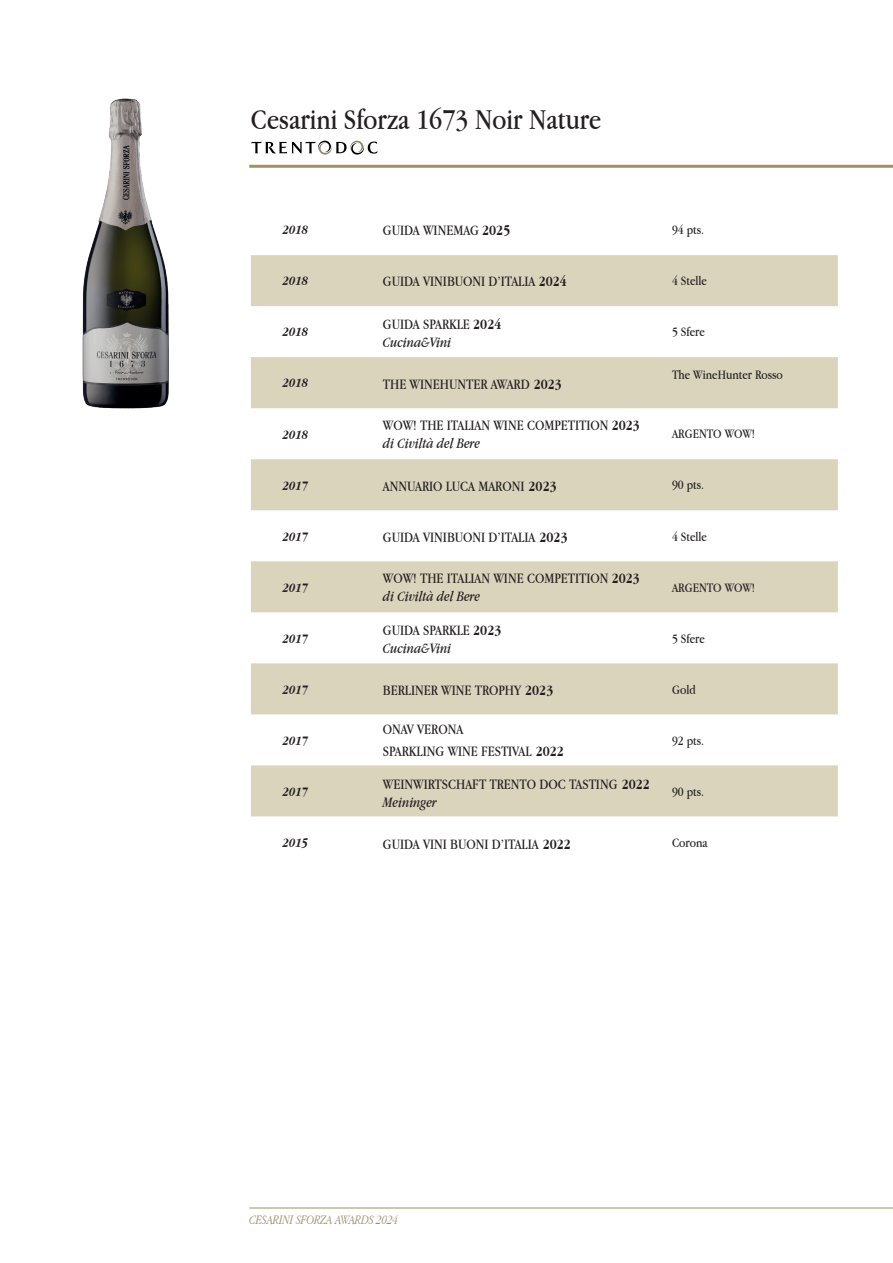
<style>
.page{position:relative;width:893px;height:1263px;background:#fff}
.page>*{position:absolute;margin:0;border:0;box-sizing:border-box;transform-origin:0 0}
.t1{font:30px "Apple Garamond";color:#231f20}
.t2{font:15px/18px "Apple Garamond";color:#231f20}
.t3{font:13.5px "Apple Garamond";color:#231f20}
.t4{font:italic 700 13.5px "Apple Garamond";color:#231f20}
.t5{font:italic 300 13.5px "Apple Garamond";color:#9b8d71}
.s1{font-weight:700}
.s2{font-style:italic}
</style>
<div class="page">
<hr style="left:249px;top:1208px;width:644px;height:1px;background:#a4925e">
<hr style="left:249px;top:165px;width:644px;height:3px;background:#a4925e">
<svg style="left:251px;top:255px;width:587px;height:561px;fill:#dad4bd"></svg>
<img style="left:82px;top:98px;width:87px;height:311px">
<svg style="left:251px;top:141px;width:126px;height:14px"></svg>
<h1 class="t1" style="left:251px;top:101px;width:352px">Cesarini Sforza 1673 Noir Nature</h1>
<p class="t4" style="left:283px;top:222px;width:27px">2018</p>
<p class="t2" style="left:383px;top:221px;width:129px">GUIDA WINEMAG <span class="s1">2025</span></p>
<p class="t3" style="left:672px;top:222px;width:34px">94 pts.</p>
<p class="t4" style="left:283px;top:273px;width:27px">2018</p>
<p class="t2" style="left:383px;top:272px;width:186px">GUIDA VINIBUONI D’ITALIA <span class="s1">2024</span></p>
<p class="t3" style="left:672px;top:273px;width:37px">4 Stelle</p>
<p class="t4" style="left:283px;top:324px;width:27px">2018</p>
<p class="t2" style="left:383px;top:315px;width:120px">GUIDA SPARKLE <span class="s1">2024<br></span><span class="s2">Cucina&amp;Vini</span></p>
<p class="t3" style="left:672px;top:324px;width:34px">5 Sfere</p>
<p class="t4" style="left:283px;top:375px;width:27px">2018</p>
<p class="t2" style="left:383px;top:375px;width:181px">THE WINEHUNTER AWARD <span class="s1">2023</span></p>
<p class="t3" style="left:672px;top:367px;width:112px">The WineHunter Rosso</p>
<p class="t4" style="left:283px;top:426px;width:27px">2018</p>
<p class="t2" style="left:383px;top:416px;width:259px">WOW! THE ITALIAN WINE COMPETITION <span class="s1">2023 </span><span class="s2">di Civiltà del Bere</span></p>
<p class="t3" style="left:672px;top:426px;width:85px">ARGENTO WOW!</p>
<p class="t4" style="left:283px;top:477px;width:27px">2017</p>
<p class="t2" style="left:383px;top:477px;width:175px">ANNUARIO LUCA MARONI <span class="s1">2023</span></p>
<p class="t3" style="left:672px;top:477px;width:34px">90 pts.</p>
<p class="t4" style="left:283px;top:528px;width:27px">2017</p>
<p class="t2" style="left:383px;top:528px;width:186px">GUIDA VINIBUONI D’ITALIA <span class="s1">2023</span></p>
<p class="t3" style="left:672px;top:528px;width:37px">4 Stelle</p>
<p class="t4" style="left:283px;top:579px;width:27px">2017</p>
<p class="t2" style="left:383px;top:569px;width:259px">WOW! THE ITALIAN WINE COMPETITION <span class="s1">2023 </span><span class="s2">di Civiltà del Bere</span></p>
<p class="t3" style="left:672px;top:579px;width:85px">ARGENTO WOW!</p>
<p class="t4" style="left:283px;top:630px;width:27px">2017</p>
<p class="t2" style="left:383px;top:621px;width:120px">GUIDA SPARKLE <span class="s1">2023<br></span><span class="s2">Cucina&amp;Vini</span></p>
<p class="t3" style="left:672px;top:630px;width:34px">5 Sfere</p>
<p class="t4" style="left:283px;top:681px;width:27px">2017</p>
<p class="t2" style="left:383px;top:681px;width:172px">BERLINER WINE TROPHY <span class="s1">2023</span></p>
<p class="t3" style="left:672px;top:681px;width:25px">Gold</p>
<p class="t4" style="left:283px;top:732px;width:27px">2017</p>
<p class="t2" style="left:383px;top:718px;width:182px;line-height:21.6px">ONAV VERONA<br>SPARKLING WINE FESTIVAL <span class="s1">2022</span></p>
<p class="t3" style="left:672px;top:732px;width:34px">92 pts.</p>
<p class="t4" style="left:283px;top:783px;width:27px">2017</p>
<p class="t2" style="left:383px;top:774px;width:268px">WEINWIRTSCHAFT TRENTO DOC TASTING <span class="s1">2022<br></span><span class="s2">Meininger</span></p>
<p class="t3" style="left:672px;top:783px;width:34px">90 pts.</p>
<p class="t4" style="left:283px;top:834px;width:27px">2015</p>
<p class="t2" style="left:383px;top:834px;width:190px">GUIDA VINI BUONI D’ITALIA <span class="s1">2022</span></p>
<p class="t3" style="left:672px;top:834px;width:37px">Corona</p>
<p class="t5" style="left:249px;top:1212px;width:150px">CESARINI SFORZA AWARDS 2024</p>
</div>
